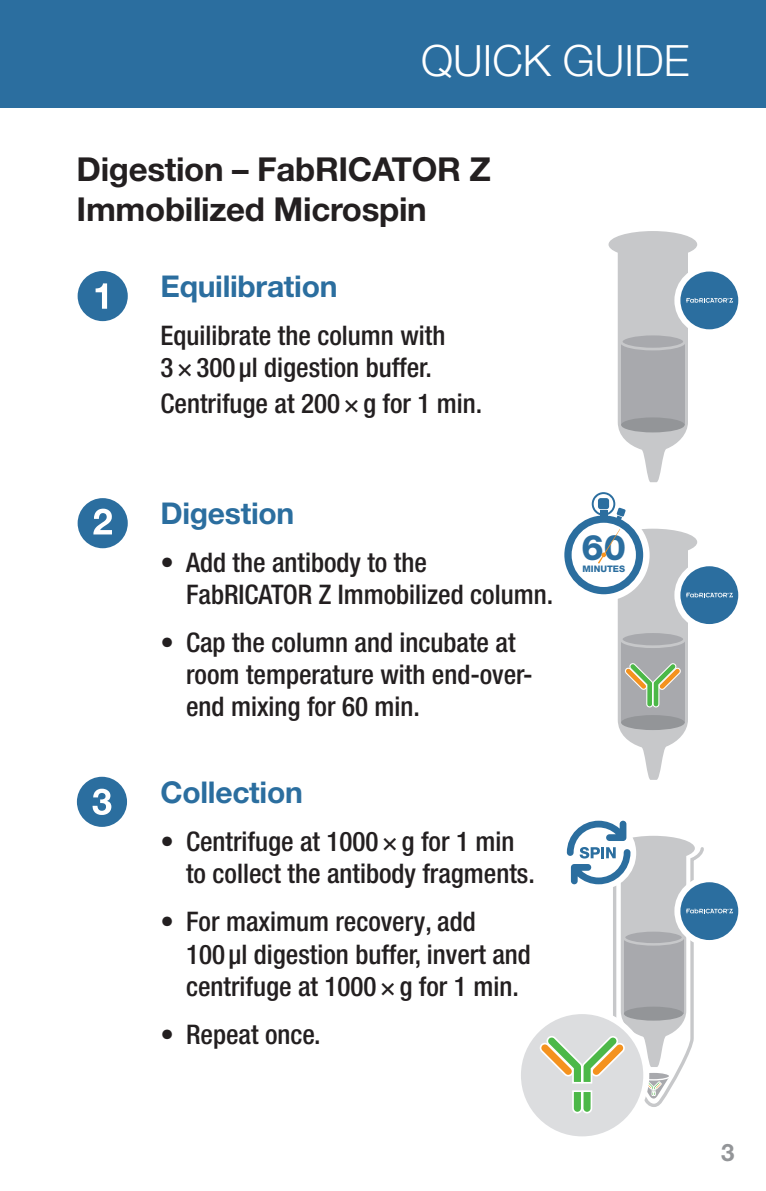
<style>
.page{position:relative;width:766px;height:1191px;background:#fff}
.page>*{position:absolute;margin:0;border:0;box-sizing:border-box;transform-origin:0 0}
.t1{font:300 43.2px "Helvetica Neue LT Pro";color:#fff}
.t2{font:800 35.1px "Helvetica Neue";color:#2b6e9f}
.t3{font:700 33px/39.6px "Helvetica Neue LT Pro";letter-spacing:-.01em;color:#231f20}
.t4{font:700 30px "Helvetica Neue LT Pro";letter-spacing:-.01em;color:#2b6e9f}
.t5{font:500 condensed 27px/32.4px "Helvetica Neue LT Pro";color:#231f20}
.t6{font:700 24px "Helvetica Neue LT Pro";color:#939598}
.t7{font:800 9px "Helvetica Neue";color:#2b6e9f}
</style>
<div class="page">
<svg style="left:517px;top:1011px;width:129px;height:128px;fill:#dcdddf"></svg>
<div style="left:514px;top:1008px;width:135px;height:134px;border:6px solid #fff;border-radius:50%"></div>
<div style="left:78px;top:271px;width:50px;height:50px;background:#2b6e9f;border-radius:50%"></div>
<svg style="left:96px;top:283px;width:11px;height:26px"></svg>
<div style="left:0;top:0;width:765px;height:108px;background:#2b6e9f"></div>
<div style="left:78px;top:498px;width:50px;height:50px;background:#2b6e9f;border-radius:50%"></div>
<svg style="left:93px;top:508px;width:19px;height:26px"></svg>
<div style="left:77px;top:776px;width:50px;height:51px;background:#2b6e9f;border-radius:50%"></div>
<svg style="left:92px;top:788px;width:19px;height:27px"></svg>
<svg style="left:677px;top:268px;width:64px;height:64px"></svg>
<div style="left:674px;top:265px;width:70px;height:70px;border:6px solid #fff;border-radius:50%"></div>
<svg style="left:608px;top:231px;width:124px;height:251px"></svg>
<svg style="left:677px;top:563px;width:64px;height:64px"></svg>
<div style="left:674px;top:560px;width:70px;height:70px;border:6px solid #fff;border-radius:50%"></div>
<svg style="left:564px;top:492px;width:168px;height:288px"></svg>
<svg style="left:677px;top:879px;width:64px;height:64px"></svg>
<div style="left:674px;top:876px;width:70px;height:70px;border:6px solid #fff;border-radius:50%"></div>
<svg style="left:538px;top:820px;width:194px;height:294px"></svg>
<p class="t1" style="left:421px;top:35px;width:270px">QUICK GUIDE</p>
<p class="t3" style="left:77px;top:149px;width:415px">Digestion – FabRICATOR Z<br>Immobilized Microspin</p>
<p class="t4" style="left:160px;top:268px;width:178px">Equilibration</p>
<p class="t5" style="left:160px;top:319px;width:286px">Equilibrate the column with<br>3×300 μl digestion buffer.</p>
<p class="t5" style="left:160px;top:387px;width:323px">Centrifuge at 200×g for 1 min.</p>
<p class="t4" style="left:160px;top:494px;width:135px">Digestion</p>
<p class="t5" style="left:186px;top:545px;width:368px;text-indent:-26px">• Add the antibody to the<br>FabRICATOR Z Immobilized column.</p>
<p class="t5" style="left:186px;top:625px;width:348px;text-indent:-26px">• Cap the column and incubate at room temperature with end-over&shy;end mixing for 60 min.</p>
<p class="t4" style="left:160px;top:774px;width:144px">Collection</p>
<p class="t5" style="left:186px;top:825px;width:350px;text-indent:-26px">• Centrifuge at 1000×g for 1 min to collect the antibody fragments.</p>
<p class="t5" style="left:186px;top:905px;width:346px;text-indent:-26px">• For maximum recovery, add<br>100 μl digestion buffer, invert and centrifuge at 1000×g for 1 min.</p>
<p class="t5" style="left:160px;top:1017px;width:161px">• Repeat once.</p>
<p class="t2" style="left:581px;top:527px;width:46px">60</p>
<p class="t7" style="left:582px;top:563px;width:44px">MINUTES</p>
<p class="t6" style="left:720px;top:1137px;width:15px">3</p>
</div>
